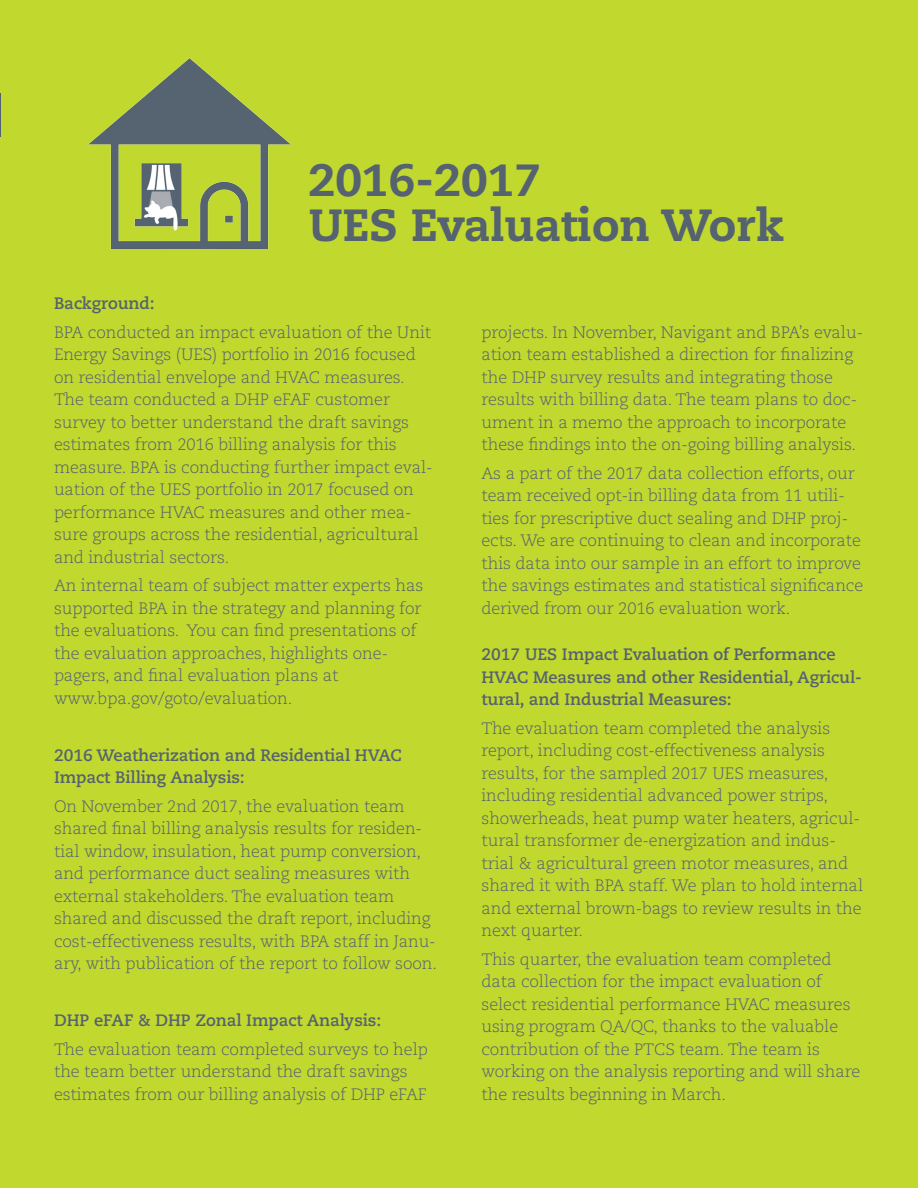
<style>
.page{position:relative;width:918px;height:1188px;background:#fff}
.page>*{position:absolute;margin:0;border:0;box-sizing:border-box;transform-origin:0 0}
.t1{font:800 45px/45px "Caecilia LT Std";color:#556270}
.t2{font:300 16.5px/22.5px "Caecilia LT Std";letter-spacing:-.005em;color:#556270}
.t3{font:700 16.5px/22.5px "Caecilia LT Std";letter-spacing:-.005em;color:#556270}
</style>
<div class="page">
<div style="left:1px;top:0;width:917px;height:1188px;background:#c1d82f"></div>
<img style="left:88px;top:58px;width:203px;height:191px">
<hr style="left:0;top:93px;width:1px;height:44px;background:#556270">
<p class="t1" style="left:309px;top:158px;width:477px">2016-2017<br>UES Evaluation Work</p>
<p class="t3" style="left:54px;top:293px;width:102px">Background:</p>
<p class="t2" style="left:54px;top:321px;width:380px">BPA conducted an impact evaluation of the Unit Energy Savings (UES) portfolio in 2016 focused on residential envelope and HVAC measures.<br>The team conducted a DHP eFAF customer survey to better understand the draft savings estimates from 2016 billing analysis for this measure. BPA is conducting further impact eval&shy;uation of the UES portfolio in 2017 focused on performance HVAC measures and other mea&shy;sure groups across the residential, agricultural and industrial sectors.</p>
<p class="t2" style="left:54px;top:575px;width:371px">An internal team of subject matter experts has supported BPA in the strategy and planning for the evaluations. You can find presentations of the evaluation approaches, highlights one&shy;pagers, and final evaluation plans at www.bpa.gov/goto/evaluation.</p>
<p class="t3" style="left:54px;top:744px;width:349px">2016 Weatherization and Residential HVAC<br>Impact Billing Analysis:</p>
<p class="t2" style="left:54px;top:795px;width:385px">On November 2nd 2017, the evaluation team shared final billing analysis results for residen&shy;tial window, insulation, heat pump conversion, and performance duct sealing measures with external stakeholders. The evaluation team shared and discussed the draft report, including cost-effectiveness results, with BPA staff in Janu&shy;ary, with publication of the report to follow soon.</p>
<p class="t3" style="left:54px;top:1010px;width:329px">DHP eFAF &amp; DHP Zonal Impact Analysis:</p>
<p class="t2" style="left:54px;top:1038px;width:375px">The evaluation team completed surveys to help the team better understand the draft savings estimates from our billing analysis of DHP eFAF</p>
<p class="t2" style="left:482px;top:321px;width:383px">projects. In November, Navigant and BPA’s evalu&shy;ation team established a direction for finalizing the DHP survey results and integrating those results with billing data. The team plans to doc&shy;ument in a memo the approach to incorporate these findings into the on-going billing analysis.</p>
<p class="t2" style="left:482px;top:462px;width:383px">As a part of the 2017 data collection efforts, our team received opt-in billing data from 11 utili&shy;ties for prescriptive duct sealing and DHP proj&shy;ects. We are continuing to clean and incorporate this data into our sample in an effort to improve the savings estimates and statistical significance derived from our 2016 evaluation work.</p>
<p class="t3" style="left:482px;top:644px;width:382px">2017 UES Impact Evaluation of Performance<br>HVAC Measures and other Residential, Agricul&shy;tural, and Industrial Measures:</p>
<p class="t2" style="left:482px;top:717px;width:383px">The evaluation team completed the analysis report, including cost-effectiveness analysis results, for the sampled 2017 UES measures, including residential advanced power strips, showerheads, heat pump water heaters, agricul&shy;tural transformer de-energization and indus&shy;trial &amp; agricultural green motor measures, and shared it with BPA staff. We plan to hold internal and external brown-bags to review results in the next quarter.</p>
<p class="t2" style="left:482px;top:948px;width:380px">This quarter, the evaluation team completed data collection for the impact evaluation of select residential performance HVAC measures using program QA/QC, thanks to the valuable contribution of the PTCS team. The team is working on the analysis reporting and will share the results beginning in March.</p>
</div>
